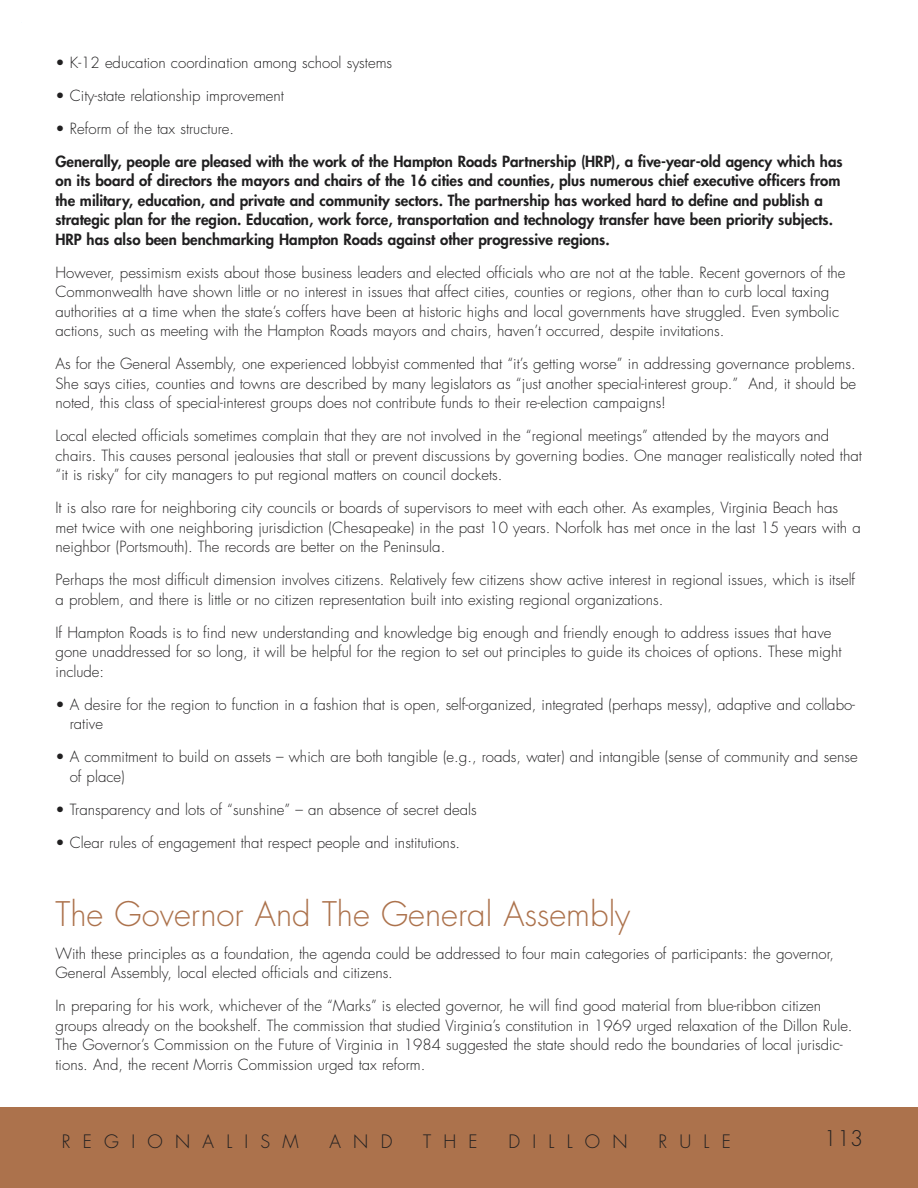
<style>
.page{position:relative;width:918px;height:1188px;background:#fff}
.page>*{position:absolute;margin:0;border:0;box-sizing:border-box;transform-origin:0 0}
.t1{font:300 33px "Futura";color:#ac724c}
.t2{font:300 21px "Futura";color:#201f20}
.t3{font:300 18px "Futura";letter-spacing:.68em;color:#201f20}
.t4{font:300 15px/19.5px "Futura";color:#201f20}
.t5{font:800 15px/19.5px "Futura";color:#201f20}
</style>
<div class="page">
<div style="left:0;top:1107px;width:918px;height:81px;background:#ac724c"></div>
<p class="t4" style="left:56px;top:54px;width:338px">• K-12 education coordination among school systems</p>
<p class="t4" style="left:56px;top:87px;width:230px">• City-state relationship improvement</p>
<p class="t4" style="left:56px;top:120px;width:180px">• Reform of the tax structure.</p>
<p class="t5" style="left:56px;top:153px;width:789px">Generally, people are pleased with the work of the Hampton Roads Partnership (HRP), a five-year-old agency which has on its board of directors the mayors and chairs of the 16 cities and counties, plus numerous chief executive officers from the military, education, and private and community sectors. The partnership has worked hard to define and publish a strategic plan for the region. Education, work force, transportation and technology transfer have been priority subjects.<br>HRP has also been benchmarking Hampton Roads against other progressive regions.</p>
<p class="t4" style="left:56px;top:264px;width:792px">However, pessimism exists about those business leaders and elected officials who are not at the table. Recent governors of the Commonwealth have shown little or no interest in issues that affect cities, counties or regions, other than to curb local taxing authorities at a time when the state’s coffers have been at historic highs and local governments have struggled. Even symbolic actions, such as meeting with the Hampton Roads mayors and chairs, haven’t occurred, despite invitations.</p>
<p class="t4" style="left:56px;top:355px;width:802px;text-align:justify">As for the General Assembly, one experienced lobbyist commented that “it’s getting worse” in addressing governance problems.<br>She says cities, counties and towns are described by many legislators as “just another special-interest group.” And, it should be noted, this class of special-interest groups does not contribute funds to their re-election campaigns!</p>
<p class="t4" style="left:56px;top:427px;width:808px">Local elected officials sometimes complain that they are not involved in the “regional meetings” attended by the mayors and chairs. This causes personal jealousies that stall or prevent discussions by governing bodies. One manager realistically noted that “it is risky” for city managers to put regional matters on council dockets.</p>
<p class="t4" style="left:56px;top:499px;width:807px">It is also rare for neighboring city councils or boards of supervisors to meet with each other. As examples, Virginia Beach has met twice with one neighboring jurisdiction (Chesapeake) in the past 10 years. Norfolk has met once in the last 15 years with a neighbor (Portsmouth). The records are better on the Peninsula.</p>
<p class="t4" style="left:56px;top:571px;width:801px">Perhaps the most difficult dimension involves citizens. Relatively few citizens show active interest in regional issues, which is itself a problem, and there is little or no citizen representation built into existing regional organizations.</p>
<p class="t4" style="left:56px;top:624px;width:787px">If Hampton Roads is to find new understanding and knowledge big enough and friendly enough to address issues that have gone unaddressed for so long, it will be helpful for the region to set out principles to guide its choices of options. These might include:</p>
<p class="t4" style="left:70px;top:696px;width:787px;text-indent:-14px">• A desire for the region to function in a fashion that is open, self-organized, integrated (perhaps messy), adaptive and collabo&shy;rative</p>
<p class="t4" style="left:70px;top:748px;width:789px;text-indent:-14px">• A commitment to build on assets – which are both tangible (e.g., roads, water) and intangible (sense of community and sense of place)</p>
<p class="t4" style="left:56px;top:801px;width:423px">• Transparency and lots of “sunshine” – an absence of secret deals</p>
<p class="t4" style="left:56px;top:834px;width:406px">• Clear rules of engagement that respect people and institutions.</p>
<h1 class="t1" style="left:56px;top:899px;width:576px">The Governor And The General Assembly</h1>
<p class="t4" style="left:56px;top:945px;width:780px">With these principles as a foundation, the agenda could be addressed to four main categories of participants: the governor,<br>General Assembly, local elected officials and citizens.</p>
<p class="t4" style="left:56px;top:997px;width:799px">In preparing for his work, whichever of the “Marks” is elected governor, he will find good material from blue-ribbon citizen groups already on the bookshelf. The commission that studied Virginia’s constitution in 1969 urged relaxation of the Dillon Rule.<br>The Governor’s Commission on the Future of Virginia in 1984 suggested the state should redo the boundaries of local jurisdic&shy;tions. And, the recent Morris Commission urged tax reform.</p>
<p class="t3" style="left:62px;top:1133px;width:238px">REGIONALISM</p>
<p class="t3" style="left:329px;top:1133px;width:64px">AND</p>
<p class="t3" style="left:423px;top:1133px;width:56px">THE</p>
<p class="t3" style="left:508px;top:1133px;width:121px">DILLON</p>
<p class="t3" style="left:658px;top:1133px;width:74px">RULE</p>
<h2 class="t2" style="left:824px;top:1129px;width:41px">113</h2>
</div>
